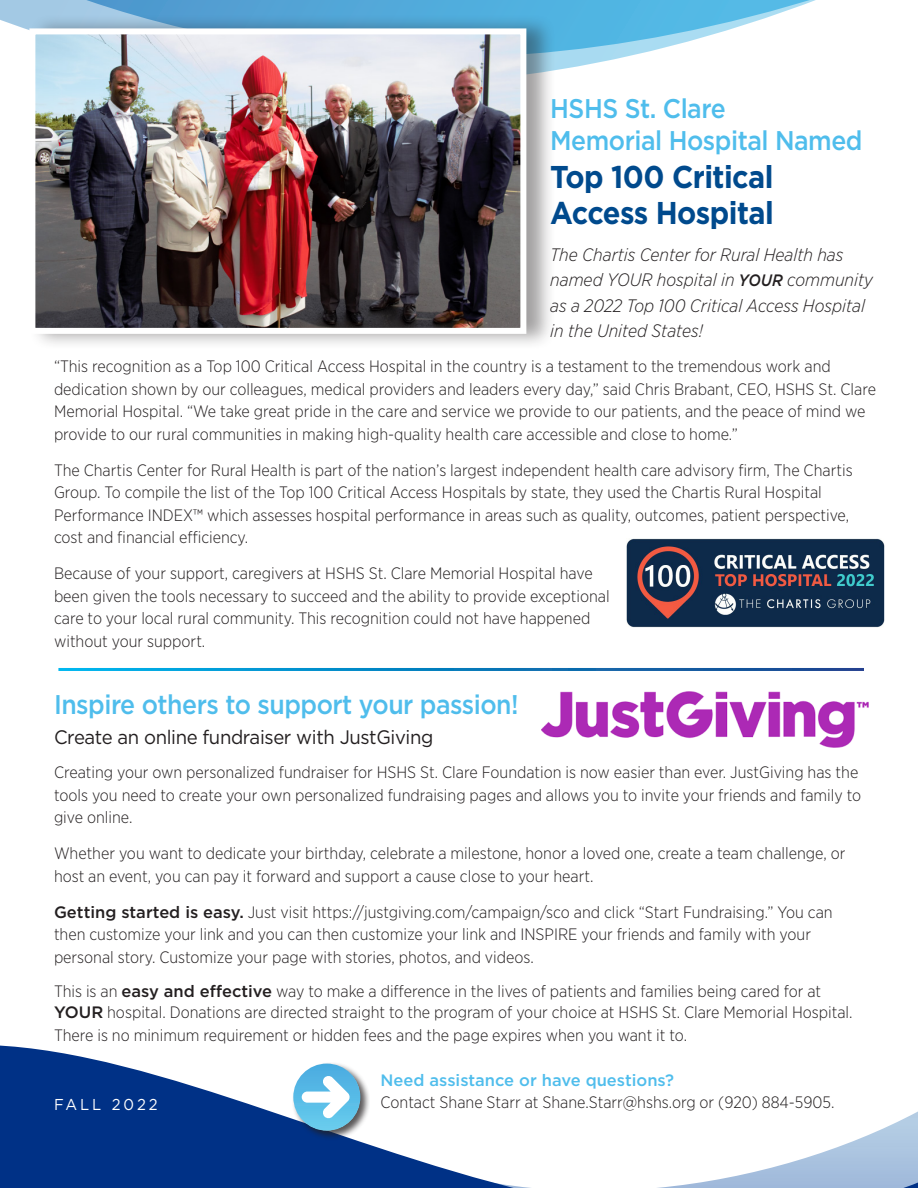
<style>
.page{position:relative;width:918px;height:1188px;background:#fff}
.page>*{position:absolute;margin:0;border:0;box-sizing:border-box;transform-origin:0 0}
.t1{font:700 31.5px "Gotham";letter-spacing:-.02em;color:#004a8d;scale:.92 1}
.t2{font:500 27px "Gotham";letter-spacing:-.02em;color:#4fbdec;scale:.92 1}
.t3{font:19.5px "Gotham";letter-spacing:-.02em;color:#231f20;scale:.95 1}
.t4{font:italic 300 18px/25.5px "Gotham Narrow";color:#231f20}
.t5{font:300 16.5px/22.5px "Gotham Narrow";color:#231f20}
.t6{font:500 16.5px "Gotham";color:#4fbdec}
.t7{font:15.75px "Gotham";letter-spacing:.2em;color:#fff;scale:.94 1}
.s1{font-family:"Gotham";font-weight:500;font-size:16.5px}
.s2{font-family:"Gotham";font-weight:500}
</style>
<div class="page">
<svg style="left:0;top:1045px;width:918px;height:143px"></svg>
<div style="left:291px;top:1062px;width:79px;height:79px;background:#231f20;opacity:.75"></div>
<svg style="left:293px;top:1064px;width:67px;height:67px"></svg>
<svg style="left:0;top:0;width:816px;height:70px"></svg>
<div style="left:29px;top:14px;width:528px;height:336px;background:#231f20;opacity:.42"></div>
<img style="left:36px;top:35px;width:483px;height:292px">
<div style="left:29px;top:28px;width:497px;height:306px;border:6px solid #fff"></div>
<img style="left:542px;top:691px;width:326px;height:56px">
<img style="left:627px;top:539px;width:257px;height:89px">
<p class="t2" style="left:550px;top:91px;width:192px">HSHS St. Clare</p>
<p class="t2" style="left:550px;top:123px;width:341px">Memorial Hospital Named</p>
<p class="t1" style="left:550px;top:156px;width:244px">Top 100 Critical</p>
<p class="t1" style="left:550px;top:192px;width:245px">Access Hospital</p>
<p class="t4" style="left:550px;top:241px;width:324px">The Chartis Center for Rural Health has named YOUR hospital in <span class="s1">YOUR</span> community as a 2022 Top 100 Critical Access Hospital in the United States!</p>
<p class="t5" style="left:54px;top:355px;width:824px">“This recognition as a Top 100 Critical Access Hospital in the country is a testament to the tremendous work and dedication shown by our colleagues, medical providers and leaders every day,” said Chris Brabant, CEO, HSHS St. Clare Memorial Hospital. “We take great pride in the care and service we provide to our patients, and the peace of mind we provide to our rural communities in making high-quality health care accessible and close to home.”</p>
<p class="t5" style="left:54px;top:458px;width:800px">The Chartis Center for Rural Health is part of the nation’s largest independent health care advisory firm, The Chartis Group. To compile the list of the Top 100 Critical Access Hospitals by state, they used the Chartis Rural Hospital Performance INDEX™ which assesses hospital performance in areas such as quality, outcomes, patient perspective, cost and financial efficiency.</p>
<p class="t5" style="left:54px;top:562px;width:557px">Because of your support, caregivers at HSHS St. Clare Memorial Hospital have been given the tools necessary to succeed and the ability to provide exceptional care to your local rural community. This recognition could not have happened without your support.</p>
<p class="t2" style="left:54px;top:687px;width:507px">Inspire others to support your passion!</p>
<p class="t3" style="left:54px;top:725px;width:401px">Create an online fundraiser with JustGiving</p>
<p class="t5" style="left:54px;top:761px;width:809px">Creating your own personalized fundraiser for HSHS St. Clare Foundation is now easier than ever. JustGiving has the tools you need to create your own personalized fundraising pages and allows you to invite your friends and family to give online.</p>
<p class="t5" style="left:54px;top:842px;width:793px">Whether you want to dedicate your birthday, celebrate a milestone, honor a loved one, create a team challenge, or host an event, you can pay it forward and support a cause close to your heart.</p>
<p class="t5" style="left:54px;top:900px;width:780px"><span class="s2">Getting started is easy.</span> Just visit https://justgiving.com/campaign/sco and click “Start Fundraising.” You can then customize your link and you can then customize your link and INSPIRE your friends and family with your personal story. Customize your page with stories, photos, and videos.</p>
<p class="t5" style="left:54px;top:981px;width:800px;line-height:21px">This is an <span class="s2">easy and effective</span> way to make a difference in the lives of patients and families being cared for at<br><span class="s2">YOUR</span> hospital. Donations are directed straight to the program of your choice at HSHS St. Clare Memorial Hospital.</p>
<p class="t5" style="left:54px;top:1023px;width:635px">There is no minimum requirement or hidden fees and the page expires when you want it to.</p>
<p class="t6" style="left:381px;top:1069px;width:295px">Need assistance or have questions?</p>
<p class="t5" style="left:381px;top:1091px;width:455px">Contact Shane Starr at Shane.Starr@hshs.org or (920) 884-5905.</p>
<p class="t7" style="left:54px;top:1094px;width:112px">FALL 2022</p>
</div>
